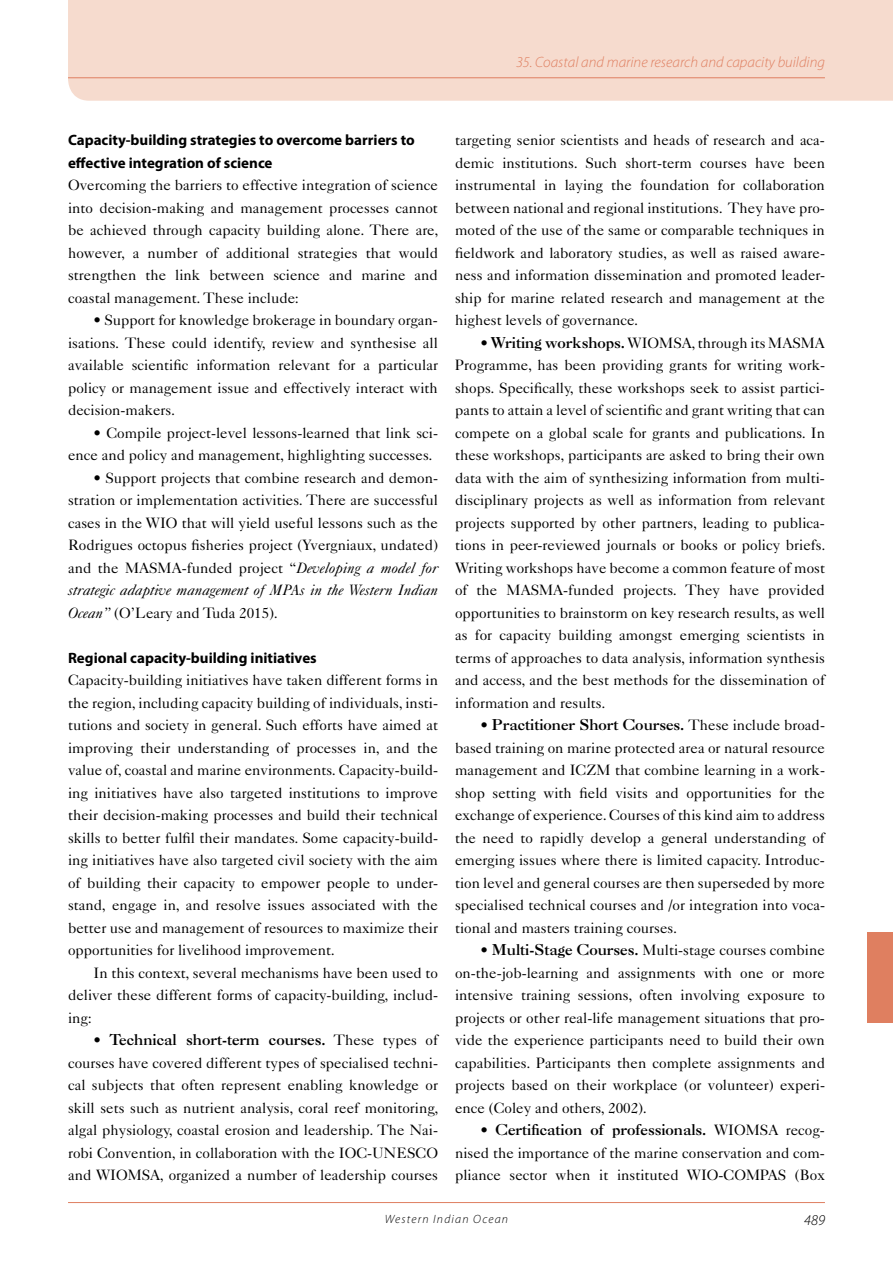
<style>
.page{position:relative;width:893px;height:1263px;background:#fff}
.page>*{position:absolute;margin:0;border:0;box-sizing:border-box;transform-origin:0 0}
.t1{font:15px/22.5px "Caslon 540 LT Std";color:#000;text-align:justify}
.t2{font:italic 300 15px "Myriad Pro";color:#df7f60}
.t3{font:700 15px "Myriad Pro";color:#000}
.t4{font:italic 300 15px "Myriad Pro";color:#000}
.t5{font:italic 300 12px "Myriad Pro";letter-spacing:.1em;color:#000}
.s1{font-family:"Myriad Pro";font-weight:700}
.s2{font-style:italic}
.s3{font-family:"Caslon 3 LT Std"}
</style>
<div class="page">
<div style="left:68px;top:0;width:825px;height:101px;background:#f6dbce"></div>
<hr style="left:68px;top:77px;width:757px;height:1px;background:#df7f60">
<div style="left:867px;top:933px;width:26px;height:90px;background:#df7f60"></div>
<hr style="left:68px;top:1202px;width:757px;height:1px;background:#df7f60">
<p class="t2" style="left:516px;top:53px;width:310px">35. Coastal and marine research and capacity building</p>
<p class="t1" style="left:68px;top:129px;width:372px;text-align:left"><span class="s1">Capacity-building strategies to overcome barriers to effective integration of science<br></span>Overcoming the barriers to effective integration of science into decision-making and management processes cannot be achieved through capacity building alone. There are, however, a number of additional strategies that would strengthen the link between science and marine and coastal management. These include:</p>
<p class="t1" style="left:68px;top:309px;width:371px;text-indent:26px">• Support for knowledge brokerage in boundary organ&shy;isations. These could identify, review and synthesise all available scientific information relevant for a particular policy or management issue and effectively interact with decision-makers.</p>
<p class="t1" style="left:68px;top:421px;width:371px;text-indent:25px">• Compile project-level lessons-learned that link sci&shy;ence and policy and management, highlighting successes.</p>
<p class="t1" style="left:68px;top:466px;width:371px;text-indent:25px">• Support projects that combine research and demon&shy;stration or implementation activities. There are successful cases in the WIO that will yield useful lessons such as the Rodrigues octopus fisheries project (Yvergniaux, undated) and the MASMA-funded project “<span class="s2">Developing a model for strategic adaptive management of MPAs in the Western Indian Ocean”</span> (O’Leary and Tuda 2015).</p>
<p class="t3" style="left:68px;top:648px;width:250px">Regional capacity-building initiatives</p>
<p class="t1" style="left:68px;top:669px;width:371px">Capacity-building initiatives have taken different forms in</p>
<p class="t1" style="left:68px;top:691px;width:371px">the region, including capacity building of individuals, insti-</p>
<p class="t1" style="left:68px;top:714px;width:371px">tutions and society in general. Such efforts have aimed at</p>
<p class="t1" style="left:68px;top:736px;width:371px">improving their understanding of processes in, and the</p>
<p class="t1" style="left:68px;top:759px;width:371px">value of, coastal and marine environments. Capacity-build-</p>
<p class="t1" style="left:68px;top:781px;width:371px">ing initiatives have also targeted institutions to improve</p>
<p class="t1" style="left:68px;top:804px;width:371px">their decision-making processes and build their technical</p>
<p class="t1" style="left:68px;top:826px;width:371px">skills to better fulfil their mandates. Some capacity-build-</p>
<p class="t1" style="left:68px;top:849px;width:371px">ing initiatives have also targeted civil society with the aim</p>
<p class="t1" style="left:68px;top:871px;width:371px">of building their capacity to empower people to under-</p>
<p class="t1" style="left:68px;top:894px;width:371px">stand, engage in, and resolve issues associated with the</p>
<p class="t1" style="left:68px;top:916px;width:371px">better use and management of resources to maximize their</p>
<p class="t1" style="left:68px;top:939px;width:268px">opportunities for livelihood improvement.</p>
<p class="t1" style="left:94px;top:961px;width:346px">In this context, several mechanisms have been used to</p>
<p class="t1" style="left:68px;top:984px;width:371px">deliver these different forms of capacity-building, includ-</p>
<p class="t1" style="left:68px;top:1006px;width:25px">ing:</p>
<p class="t1" style="left:68px;top:1029px;width:372px;text-indent:26px">• <span class="s3">Technical short-term courses.</span> These types of courses have covered different types of specialised techni&shy;cal subjects that often represent enabling knowledge or skill sets such as nutrient analysis, coral reef monitoring, algal physiology, coastal erosion and leadership. The Nai&shy;robi Convention, in collaboration with the IOC-UNESCO and WIOMSA, organized a number of leadership courses</p>
<p class="t1" style="left:455px;top:129px;width:371px">targeting senior scientists and heads of research and aca&shy;demic institutions. Such short-term courses have been instrumental in laying the foundation for collaboration between national and regional institutions. They have pro&shy;moted of the use of the same or comparable techniques in fieldwork and laboratory studies, as well as raised aware&shy;ness and information dissemination and promoted leader&shy;ship for marine related research and management at the highest levels of governance.</p>
<p class="t1" style="left:455px;top:331px;width:372px;text-indent:26px">• <span class="s3">Writing workshops.</span> WIOMSA, through its MASMA Programme, has been providing grants for writing work&shy;shops. Specifically, these workshops seek to assist partici&shy;pants to attain a level of scientific and grant writing that can compete on a global scale for grants and publications. In these workshops, participants are asked to bring their own data with the aim of synthesizing information from multi&shy;disciplinary projects as well as information from relevant projects supported by other partners, leading to publica&shy;tions in peer-reviewed journals or books or policy briefs.<br>Writing workshops have become a common feature of most of the MASMA-funded projects. They have provided opportunities to brainstorm on key research results, as well as for capacity building amongst emerging scientists in terms of approaches to data analysis, information synthesis and access, and the best methods for the dissemination of information and results.</p>
<p class="t1" style="left:455px;top:714px;width:371px;text-indent:26px">• <span class="s3">Practitioner Short Courses.</span> These include broad&shy;based training on marine protected area or natural resource management and ICZM that combine learning in a work&shy;shop setting with field visits and opportunities for the exchange of experience. Courses of this kind aim to address the need to rapidly develop a general understanding of emerging issues where there is limited capacity. Introduc&shy;tion level and general courses are then superseded by more specialised technical courses and /or integration into voca&shy;tional and masters training courses.</p>
<p class="t1" style="left:455px;top:939px;width:371px;text-indent:26px">• <span class="s3">Multi-Stage Courses.</span> Multi-stage courses combine on-the-job-learning and assignments with one or more intensive training sessions, often involving exposure to projects or other real-life management situations that pro&shy;vide the experience participants need to build their own capabilities. Participants then complete assignments and projects based on their workplace (or volunteer) experi&shy;ence (Coley and others, 2002).</p>
<p class="t1" style="left:455px;top:1119px;width:371px;text-indent:26px">• <span class="s3">Certification of professionals.</span> WIOMSA recog&shy;nised the importance of the marine conservation and com&shy;pliance sector when it instituted WIO-COMPAS (Box</p>
<p class="t5" style="left:385px;top:1211px;width:125px">Western Indian Ocean</p>
<p class="t4" style="left:804px;top:1211px;width:22px">489</p>
</div>
